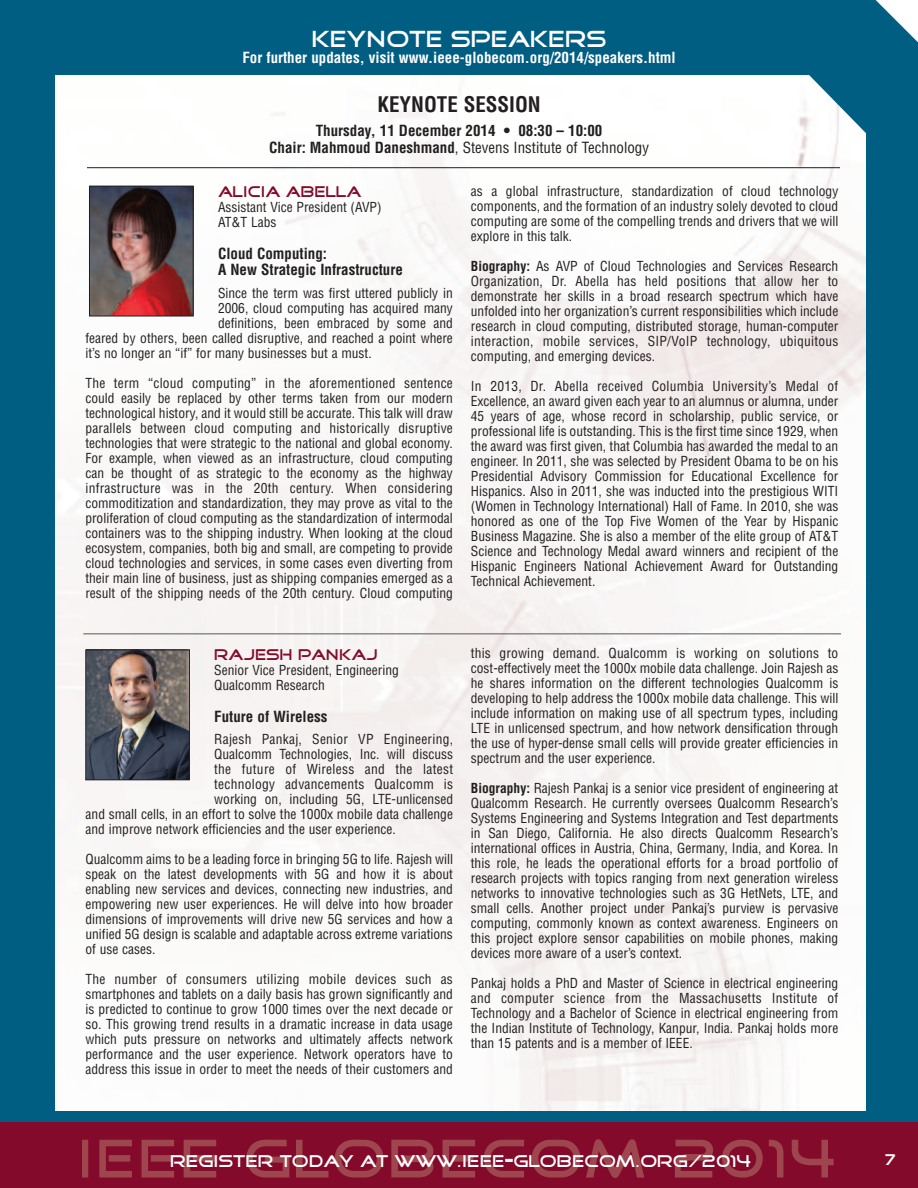
<style>
.page{position:relative;width:918px;height:1188px;background:#fff}
.page>*{position:absolute;margin:0;border:0;box-sizing:border-box;transform-origin:0 0}
.t1{font:22.5px "Good Times";color:#fff}
.t2{font:700 condensed 21px "Helvetica";color:#231f20}
.t3{font:16.5px "Good Times";color:#fff}
.t4{font:700 condensed 15px/16.5px "Helvetica";color:#231f20}
.t5{font:700 condensed 15px "Helvetica";color:#fff}
.t6{font:15px "Good Times";color:#840a2b}
.t7{font:15px "Good Times";color:#fff}
.t8{font:condensed 13.5px/15px "Helvetica";color:#231f20;text-align:justify}
.t9{font:condensed 13.5px "Helvetica";letter-spacing:.02em;color:#231f20}
.s1{font-weight:400}
.s2{font-weight:700}
</style>
<div class="page">
<div style="left:0;top:0;width:918px;height:78px;background:#005e82"></div>
<div style="left:0;top:63px;width:918px;height:1067px;background:#005e82"></div>
<div style="left:0;top:1122px;width:918px;height:66px;background:#840a2b"></div>
<svg style="left:875px;top:0;width:43px;height:43px"></svg>
<svg style="left:82px;top:1139px;width:681px;height:39px"></svg>
<img style="left:55px;top:76px;width:810px;height:1035px">
<img style="left:91px;top:188px;width:101px;height:126px">
<div style="left:89px;top:186px;width:105px;height:130px;border:1px solid #231f20"></div>
<svg style="left:807px;top:75px;width:59px;height:62px"></svg>
<img style="left:87px;top:652px;width:101px;height:126px">
<div style="left:85px;top:650px;width:105px;height:130px;border:1px solid #231f20"></div>
<hr style="left:83px;top:633px;width:758px;height:1px;background:#57585a">
<hr style="left:87px;top:167px;width:753px;height:1px;background:#231f20">
<h1 class="t1" style="left:312px;top:28px;width:296px">KEYNOTE SPEAKERS</h1>
<p class="t5" style="left:242px;top:49px;width:435px">For further updates, visit www.ieee-globecom.org/2014/speakers.html</p>
<h2 class="t2" style="left:377px;top:93px;width:165px">KEYNOTE SESSION</h2>
<p class="t4" style="left:269px;top:123px;width:381px;text-align:center">Thursday, 11 December 2014 • 08:30 – 10:00<br>Chair: Mahmoud Daneshmand<span class="s1">, Stevens Institute of Technology</span></p>
<p class="t6" style="left:218px;top:185px;width:145px">ALICIA ABELLA</p>
<p class="t8" style="left:218px;top:200px;width:165px">Assistant Vice President (AVP)<br>AT&amp;T Labs</p>
<p class="t4" style="left:218px;top:246px;width:186px">Cloud Computing:<br>A New Strategic Infrastructure</p>
<p class="t8" style="left:218px;top:286px;width:236px">Since the term was first uttered publicly in</p>
<p class="t8" style="left:218px;top:301px;width:236px">2006, cloud computing has acquired many</p>
<p class="t8" style="left:218px;top:316px;width:236px">definitions, been embraced by some and</p>
<p class="t8" style="left:85px;top:331px;width:369px">feared by others, been called disruptive, and reached a point where</p>
<p class="t8" style="left:85px;top:346px;width:288px">it’s no longer an “if” for many businesses but a must.</p>
<p class="t8" style="left:85px;top:376px;width:369px">The term “cloud computing” in the aforementioned sentence could easily be replaced by other terms taken from our modern technological history, and it would still be accurate. This talk will draw parallels between cloud computing and historically disruptive technologies that were strategic to the national and global economy.<br>For example, when viewed as an infrastructure, cloud computing can be thought of as strategic to the economy as the highway infrastructure was in the 20th century. When considering commoditization and standardization, they may prove as vital to the proliferation of cloud computing as the standardization of intermodal containers was to the shipping industry. When looking at the cloud ecosystem, companies, both big and small, are competing to provide cloud technologies and services, in some cases even diverting from their main line of business, just as shipping companies emerged as a result of the shipping needs of the 20th century. Cloud computing</p>
<p class="t8" style="left:471px;top:183px;width:369px">as a global infrastructure, standardization of cloud technology components, and the formation of an industry solely devoted to cloud computing are some of the compelling trends and drivers that we will explore in this talk.</p>
<p class="t8" style="left:471px;top:258px;width:369px"><span class="s2">Biography:</span> As AVP of Cloud Technologies and Services Research Organization, Dr. Abella has held positions that allow her to demonstrate her skills in a broad research spectrum which have unfolded into her organization’s current responsibilities which include research in cloud computing, distributed storage, human-computer interaction, mobile services, SIP/VoIP technology, ubiquitous computing, and emerging devices.</p>
<p class="t8" style="left:471px;top:378px;width:369px">In 2013, Dr. Abella received Columbia University’s Medal of Excellence, an award given each year to an alumnus or alumna, under 45 years of age, whose record in scholarship, public service, or professional life is outstanding. This is the first time since 1929, when the award was first given, that Columbia has awarded the medal to an engineer. In 2011, she was selected by President Obama to be on his Presidential Advisory Commission for Educational Excellence for Hispanics. Also in 2011, she was inducted into the prestigious WITI (Women in Technology International) Hall of Fame. In 2010, she was honored as one of the Top Five Women of the Year by Hispanic Business Magazine. She is also a member of the elite group of AT&amp;T Science and Technology Medal award winners and recipient of the Hispanic Engineers National Achievement Award for Outstanding Technical Achievement.</p>
<p class="t6" style="left:214px;top:648px;width:165px">RAJESH PANKAJ</p>
<p class="t8" style="left:214px;top:663px;width:186px">Senior Vice President, Engineering<br>Qualcomm Research</p>
<p class="t4" style="left:214px;top:708px;width:115px">Future of Wireless</p>
<p class="t9" style="left:214px;top:732px;width:240px">Rajesh Pankaj, Senior VP Engineering,</p>
<p class="t8" style="left:214px;top:747px;width:240px">Qualcomm Technologies, Inc. will discuss</p>
<p class="t9" style="left:214px;top:762px;width:240px">the future of Wireless and the latest</p>
<p class="t9" style="left:214px;top:777px;width:240px">technology advancements Qualcomm is</p>
<p class="t8" style="left:214px;top:792px;width:240px">working on, including 5G, LTE-unlicensed</p>
<p class="t8" style="left:86px;top:807px;width:369px">and small cells, in an effort to solve the 1000x mobile data challenge</p>
<p class="t8" style="left:86px;top:822px;width:312px">and improve network efficiencies and the user experience.</p>
<p class="t8" style="left:85px;top:852px;width:369px">Qualcomm aims to be a leading force in bringing 5G to life. Rajesh will speak on the latest developments with 5G and how it is about enabling new services and devices, connecting new industries, and empowering new user experiences. He will delve into how broader dimensions of improvements will drive new 5G services and how a unified 5G design is scalable and adaptable across extreme variations of use cases.</p>
<p class="t8" style="left:85px;top:972px;width:369px">The number of consumers utilizing mobile devices such as smartphones and tablets on a daily basis has grown significantly and is predicted to continue to grow 1000 times over the next decade or so. This growing trend results in a dramatic increase in data usage which puts pressure on networks and ultimately affects network performance and the user experience. Network operators have to address this issue in order to meet the needs of their customers and</p>
<p class="t8" style="left:471px;top:646px;width:369px">this growing demand. Qualcomm is working on solutions to cost-effectively meet the 1000x mobile data challenge. Join Rajesh as he shares information on the different technologies Qualcomm is developing to help address the 1000x mobile data challenge. This will include information on making use of all spectrum types, including LTE in unlicensed spectrum, and how network densification through the use of hyper-dense small cells will provide greater efficiencies in spectrum and the user experience.</p>
<p class="t8" style="left:471px;top:781px;width:369px"><span class="s2">Biography:</span> Rajesh Pankaj is a senior vice president of engineering at Qualcomm Research. He currently oversees Qualcomm Research’s Systems Engineering and Systems Integration and Test departments in San Diego, California. He also directs Qualcomm Research’s international offices in Austria, China, Germany, India, and Korea. In this role, he leads the operational efforts for a broad portfolio of research projects with topics ranging from next generation wireless networks to innovative technologies such as 3G HetNets, LTE, and small cells. Another project under Pankaj’s purview is pervasive computing, commonly known as context awareness. Engineers on this project explore sensor capabilities on mobile phones, making devices more aware of a user’s context.</p>
<p class="t8" style="left:471px;top:976px;width:369px">Pankaj holds a PhD and Master of Science in electrical engineering and computer science from the Massachusetts Institute of Technology and a Bachelor of Science in electrical engineering from the Indian Institute of Technology, Kanpur, India. Pankaj holds more than 15 patents and is a member of IEEE.</p>
<p class="t3" style="left:170px;top:1153px;width:583px">REGISTER TODAY AT WWW.IEEE-GLOBECOM.ORG/2014</p>
<p class="t7" style="left:885px;top:1153px;width:12px">7</p>
</div>
